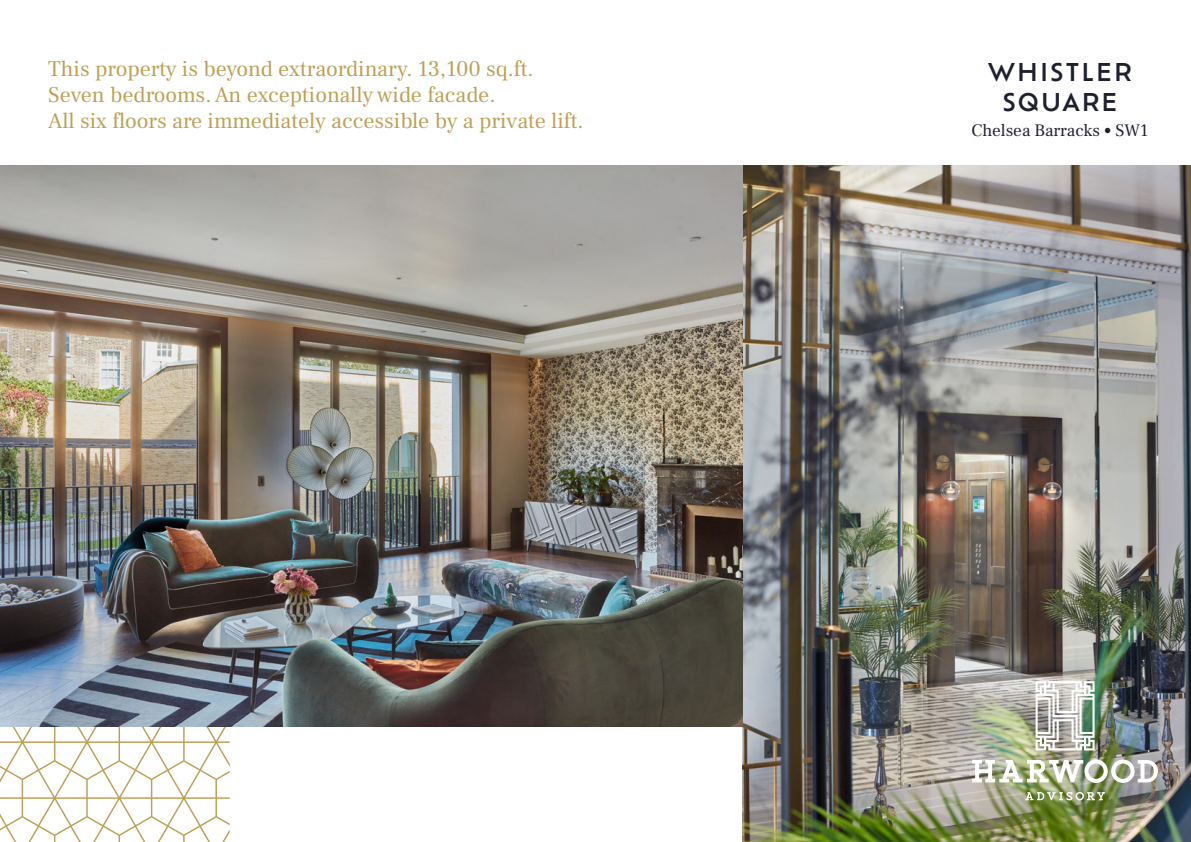
<style>
.page{position:relative;width:1191px;height:842px;background:#fff}
.page>*{position:absolute;margin:0;border:0;box-sizing:border-box;transform-origin:0 0}
.t1{font:500 24px/30px "Ofelia Std";letter-spacing:.06em;color:#1e2030;text-align:center}
.t2{font:22px/26px "Frank Ruhl Libre";color:#be9f56}
.t3{font:17.2px "Frank Ruhl Libre";color:#1e2030}
</style>
<div class="page">
<svg style="left:0;top:727px;width:230px;height:115px"></svg>
<img style="left:743px;top:166px;width:448px;height:676px">
<img style="left:0;top:166px;width:743px;height:561px">
<svg style="left:1035px;top:681px;width:59px;height:69px"></svg>
<img style="left:972px;top:759px;width:186px;height:24px">
<svg style="left:1025px;top:792px;width:80px;height:8px"></svg>
<p class="t2" style="left:48px;top:56px;width:537px">This property is beyond extraordinary. 13,100 sq.ft.<br>Seven bedrooms. An exceptionally wide facade.<br>All six floors are immediately accessible by a private lift.</p>
<p class="t1" style="left:987px;top:56px;width:145px">WHISTLER<br>SQUARE</p>
<p class="t3" style="left:971px;top:120px;width:178px">Chelsea Barracks • SW1</p>
</div>
